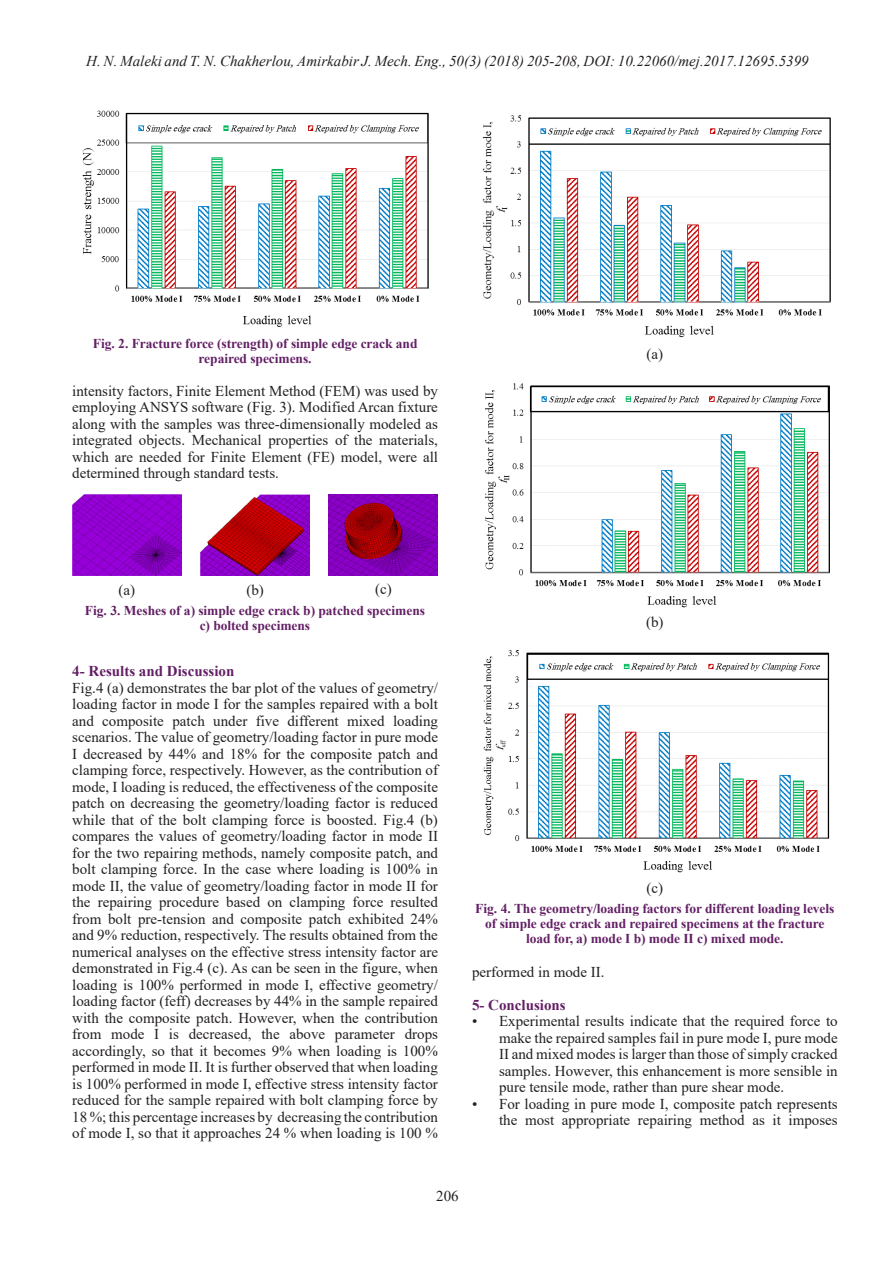
<style>
.page{position:relative;width:893px;height:1263px;background:#fff}
.page>*{position:absolute;margin:0;border:0;box-sizing:border-box;transform-origin:0 0}
.Normal_Text{font:15px/16.5px "Times New Roman";color:#231f20;text-align:justify}
.Author_Names{font:italic 15px "Times New Roman";color:#231f20}
.t1{font:700 15px "Times New Roman";color:#632065}
.Captions__Figures__d{font:700 13.5px/15px "Times New Roman";letter-spacing:-.005em;color:#632065;text-align:center}
</style>
<div class="page">
<img style="left:82px;top:110px;width:347px;height:217px">
<img style="left:72px;top:494px;width:109px;height:82px">
<img style="left:201px;top:494px;width:109px;height:82px">
<img style="left:329px;top:494px;width:109px;height:81px">
<img style="left:482px;top:115px;width:349px;height:223px">
<img style="left:485px;top:383px;width:345px;height:225px">
<img style="left:483px;top:650px;width:347px;height:223px">
<p class="Author_Names" style="left:86px;top:51px;width:724px">H. N. Maleki and T. N. Chakherlou, Amirkabir J. Mech. Eng., 50(3) (2018) 205-208, DOI: 10.22060/mej.2017.12695.5399</p>
<p class="Captions__Figures__d" style="left:93px;top:336px;width:326px">Fig. 2. Fracture force (strength) of simple edge crack and repaired specimens.</p>
<p class="Normal_Text" style="left:72px;top:382px;width:367px">intensity factors, Finite Element Method (FEM) was used by employing ANSYS software (Fig. 3). Modified Arcan fixture along with the samples was three-dimensionally modeled as integrated objects. Mechanical properties of the materials, which are needed for Finite Element (FE) model, were all determined through standard tests.</p>
<p class="Normal_Text" style="left:646px;top:345px;width:18px">(a)</p>
<p class="Normal_Text" style="left:118px;top:581px;width:18px">(a)</p>
<p class="Normal_Text" style="left:246px;top:581px;width:19px">(b)</p>
<p class="Normal_Text" style="left:375px;top:580px;width:18px">(c)</p>
<p class="Captions__Figures__d" style="left:85px;top:602px;width:342px">Fig. 3. Meshes of a) simple edge crack b) patched specimens</p>
<p class="Captions__Figures__d" style="left:200px;top:617px;width:112px">c) bolted specimens</p>
<p class="t1" style="left:72px;top:660px;width:164px">4- Results and Discussion</p>
<p class="Normal_Text" style="left:72px;top:679px;width:367px">Fig.4 (a) demonstrates the bar plot of the values of geometry/ loading factor in mode I for the samples repaired with a bolt and composite patch under five different mixed loading scenarios. The value of geometry/loading factor in pure mode I decreased by 44% and 18% for the composite patch and clamping force, respectively. However, as the contribution of mode, I loading is reduced, the effectiveness of the composite patch on decreasing the geometry/loading factor is reduced while that of the bolt clamping force is boosted. Fig.4 (b) compares the values of geometry/loading factor in mode II for the two repairing methods, namely composite patch, and bolt clamping force. In the case where loading is 100% in mode II, the value of geometry/loading factor in mode II for the repairing procedure based on clamping force resulted from bolt pre-tension and composite patch exhibited 24% and 9% reduction, respectively. The results obtained from the numerical analyses on the effective stress intensity factor are demonstrated in Fig.4 (c). As can be seen in the figure, when loading is 100% performed in mode I, effective geometry/ loading factor (feff) decreases by 44% in the sample repaired with the composite patch. However, when the contribution from mode I is decreased, the above parameter drops accordingly, so that it becomes 9% when loading is 100% performed in mode II. It is further observed that when loading is 100% performed in mode I, effective stress intensity factor reduced for the sample repaired with bolt clamping force by 18 %; this percentage increases by decreasing the contribution of mode I, so that it approaches 24 % when loading is 100 %</p>
<p class="Normal_Text" style="left:646px;top:613px;width:19px">(b)</p>
<p class="Normal_Text" style="left:646px;top:879px;width:18px">(c)</p>
<p class="Captions__Figures__d" style="left:475px;top:901px;width:361px">Fig. 4. The geometry/loading factors for different loading levels of simple edge crack and repaired specimens at the fracture load for, a) mode I b) mode II c) mixed mode.</p>
<p class="Normal_Text" style="left:472px;top:963px;width:134px">performed in mode II.</p>
<p class="t1" style="left:472px;top:994px;width:95px">5- Conclusions</p>
<p class="Normal_Text" style="left:499px;top:1012px;width:340px;text-indent:-27px">• Experimental results indicate that the required force to make the repaired samples fail in pure mode I, pure mode II and mixed modes is larger than those of simply cracked samples. However, this enhancement is more sensible in pure tensile mode, rather than pure shear mode.</p>
<p class="Normal_Text" style="left:472px;top:1095px;width:367px;text-align:right">• For loading in pure mode I, composite patch represents the most appropriate repairing method as it imposes</p>
<p class="Normal_Text" style="left:436px;top:1187px;width:24px">206</p>
</div>
